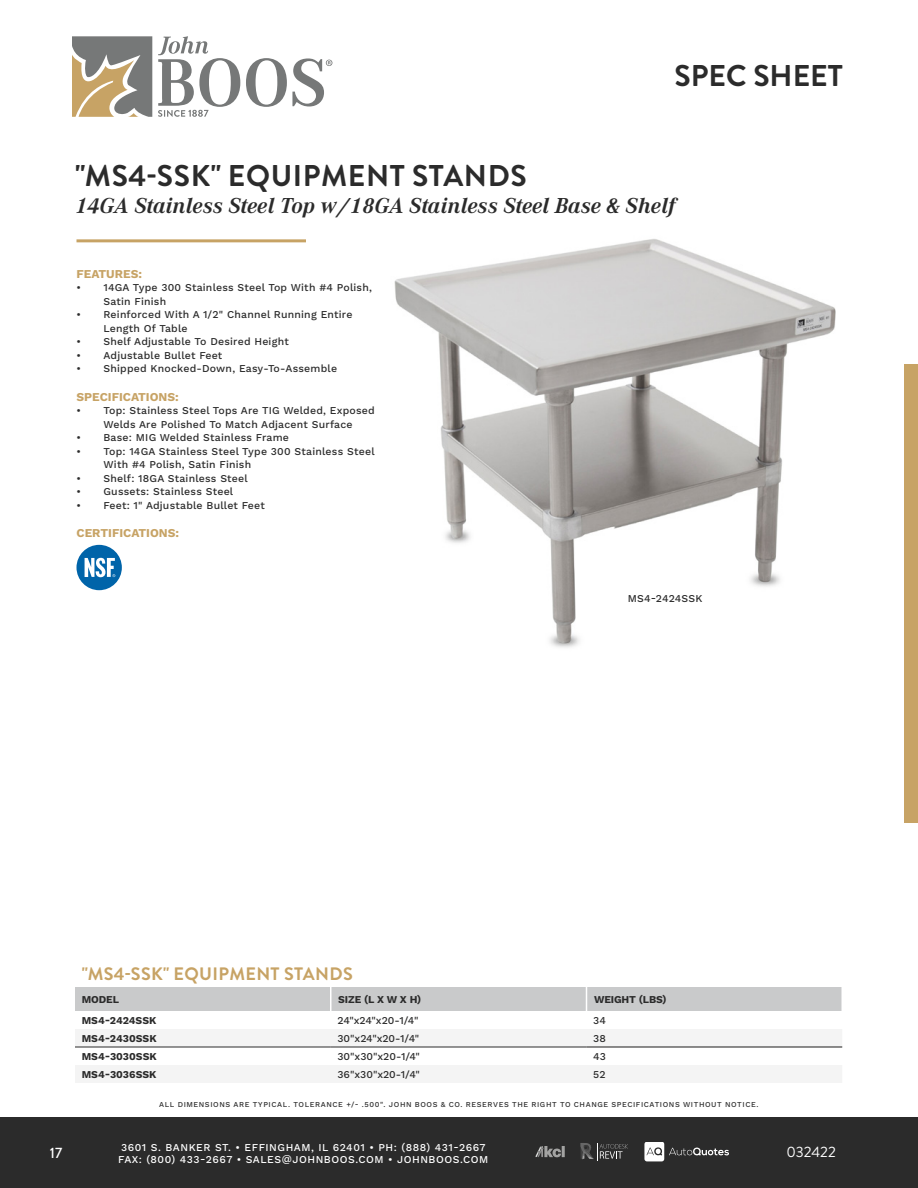
<style>
.page{position:relative;width:918px;height:1188px;background:#fff}
.page>*{position:absolute;margin:0;border:0;box-sizing:border-box;transform-origin:0 0}
.t1{font:700 30px "Brandon Grotesque";letter-spacing:.02em;color:#2b2b2b}
.t2{font:700 30px "Brandon Grotesque";color:#2b2b2b}
.t3{font:italic 700 22.5px "Corporate A";color:#2b2b2b}
.t4{font:700 18px "Brandon Grotesque";letter-spacing:.02em;color:#c7a365}
.t5{font:15px "Brandon Grotesque";color:#fff}
.t6{font:500 15px "Brandon Grotesque";color:#fff}
.BULLET_POINTS{font:700 12px "Work Sans";color:#c7a365}
.BULLET_POINTS-2{font:500 10.5px/13.5px "Work Sans";letter-spacing:.02em;color:#2b2b2b}
.t7{font:500 10.5px/12.6px "Work Sans";letter-spacing:.05em;color:#fff}
.t8{font:700 10.5px "Work Sans";color:#2b2b2b}
.t9{font:500 7.5px "Work Sans";letter-spacing:.075em;color:#2b2b2b}
</style>
<div class="page">
<div style="left:0;top:1118px;width:918px;height:70px;background:#2b2b2b"></div>
<svg style="left:536px;top:1147px;width:29px;height:10px"></svg>
<svg style="left:644px;top:1142px;width:85px;height:19px"></svg>
<svg style="left:580px;top:1143px;width:48px;height:17px"></svg>
<svg style="left:72px;top:36px;width:80px;height:81px;background:#a49a86"></svg>
<svg style="left:158px;top:36px;width:82px;height:81px"></svg>
<svg style="left:246px;top:58px;width:86px;height:49px"></svg>
<div style="left:905px;top:365px;width:13px;height:458px;background:#c7a365"></div>
<svg style="left:75px;top:1029px;width:767px;height:54px"></svg>
<div style="left:75px;top:987px;width:767px;height:24px;background:#c9cacb"></div>
<hr style="left:330px;top:987px;width:2px;height:24px;background:#fff">
<hr style="left:75px;top:1047px;width:256px;height:1px;background:#2b2b2b">
<hr style="left:331px;top:1047px;width:255px;height:1px;background:#2b2b2b">
<hr style="left:586px;top:1047px;width:256px;height:1px;background:#1c1b1a">
<hr style="left:76px;top:239px;width:230px;height:3px;background:#c7a365">
<img style="left:394px;top:239px;width:442px;height:409px">
<div style="left:76px;top:545px;width:46px;height:45px;background:#0064a9;border-radius:50%"></div>
<svg style="left:85px;top:558px;width:30px;height:19px"></svg>
<h1 class="t2" style="left:675px;top:55px;width:170px">SPEC SHEET</h1>
<p class="t1" style="left:75px;top:155px;width:453px">"MS4-SSK" EQUIPMENT STANDS</p>
<p class="t3" style="left:75px;top:190px;width:602px">14GA Stainless Steel Top w/18GA Stainless Steel Base &amp; Shelf</p>
<p class="BULLET_POINTS" style="left:76px;top:267px;width:67px">FEATURES:</p>
<p class="BULLET_POINTS-2" style="left:103px;top:282px;width:270px;text-indent:-27px">• 14GA Type 300 Stainless Steel Top With #4 Polish,<br>Satin Finish</p>
<p class="BULLET_POINTS-2" style="left:103px;top:309px;width:250px;text-indent:-27px">• Reinforced With A 1/2" Channel Running Entire<br>Length Of Table</p>
<p class="BULLET_POINTS-2" style="left:76px;top:336px;width:214px">• Shelf Adjustable To Desired Height</p>
<p class="BULLET_POINTS-2" style="left:76px;top:349px;width:147px">• Adjustable Bullet Feet</p>
<p class="BULLET_POINTS-2" style="left:76px;top:363px;width:262px">• Shipped Knocked-Down, Easy-To-Assemble</p>
<p class="BULLET_POINTS" style="left:76px;top:390px;width:104px">SPECIFICATIONS:</p>
<p class="BULLET_POINTS-2" style="left:76px;top:405px;width:300px;text-align:center">• Top: Stainless Steel Tops Are TIG Welded, Exposed<br>Welds Are Polished To Match Adjacent Surface</p>
<p class="BULLET_POINTS-2" style="left:76px;top:432px;width:214px">• Base: MIG Welded Stainless Frame</p>
<p class="BULLET_POINTS-2" style="left:104px;top:445px;width:273px;text-indent:-27px">• Top: 14GA Stainless Steel Type 300 Stainless Steel<br>With #4 Polish, Satin Finish</p>
<p class="BULLET_POINTS-2" style="left:76px;top:472px;width:173px">• Shelf: 18GA Stainless Steel</p>
<p class="BULLET_POINTS-2" style="left:76px;top:486px;width:158px">• Gussets: Stainless Steel</p>
<p class="BULLET_POINTS-2" style="left:76px;top:499px;width:190px">• Feet: 1" Adjustable Bullet Feet</p>
<p class="BULLET_POINTS" style="left:76px;top:526px;width:104px">CERTIFICATIONS:</p>
<p class="BULLET_POINTS-2" style="left:628px;top:592px;width:76px">MS4-2424SSK</p>
<p class="t4" style="left:82px;top:961px;width:273px">"MS4-SSK" EQUIPMENT STANDS</p>
<p class="t8" style="left:82px;top:993px;width:39px">MODEL</p>
<p class="t8" style="left:338px;top:993px;width:85px">SIZE (L X W X H)</p>
<p class="t8" style="left:594px;top:993px;width:74px">WEIGHT (LBS)</p>
<p class="t8" style="left:82px;top:1014px;width:76px">MS4-2424SSK</p>
<p class="BULLET_POINTS-2" style="left:338px;top:1014px;width:82px">24"x24"x20-1/4"</p>
<p class="BULLET_POINTS-2" style="left:593px;top:1014px;width:14px">34</p>
<p class="t8" style="left:82px;top:1032px;width:76px">MS4-2430SSK</p>
<p class="BULLET_POINTS-2" style="left:338px;top:1032px;width:83px">30"x24"x20-1/4"</p>
<p class="BULLET_POINTS-2" style="left:593px;top:1032px;width:14px">38</p>
<p class="t8" style="left:82px;top:1050px;width:77px">MS4-3030SSK</p>
<p class="BULLET_POINTS-2" style="left:338px;top:1050px;width:84px">30"x30"x20-1/4"</p>
<p class="BULLET_POINTS-2" style="left:593px;top:1050px;width:14px">43</p>
<p class="t8" style="left:82px;top:1068px;width:76px">MS4-3036SSK</p>
<p class="BULLET_POINTS-2" style="left:338px;top:1068px;width:84px">36"x30"x20-1/4"</p>
<p class="BULLET_POINTS-2" style="left:593px;top:1068px;width:14px">52</p>
<p class="t9" style="left:159px;top:1100px;width:601px">ALL DIMENSIONS ARE TYPICAL. TOLERANCE +/- .500". JOHN BOOS &amp; CO. RESERVES THE RIGHT TO CHANGE SPECIFICATIONS WITHOUT NOTICE.</p>
<h3 class="t6" style="left:50px;top:1143px;width:14px">17</h3>
<p class="t7" style="left:118px;top:1141px;width:372px">3601 S. BANKER ST. • EFFINGHAM, IL 62401 • PH: (888) 431-2667<br>FAX: (800) 433-2667 • SALES@JOHNBOOS.COM • JOHNBOOS.COM</p>
<p class="t5" style="left:786px;top:1142px;width:51px">032422</p>
</div>
